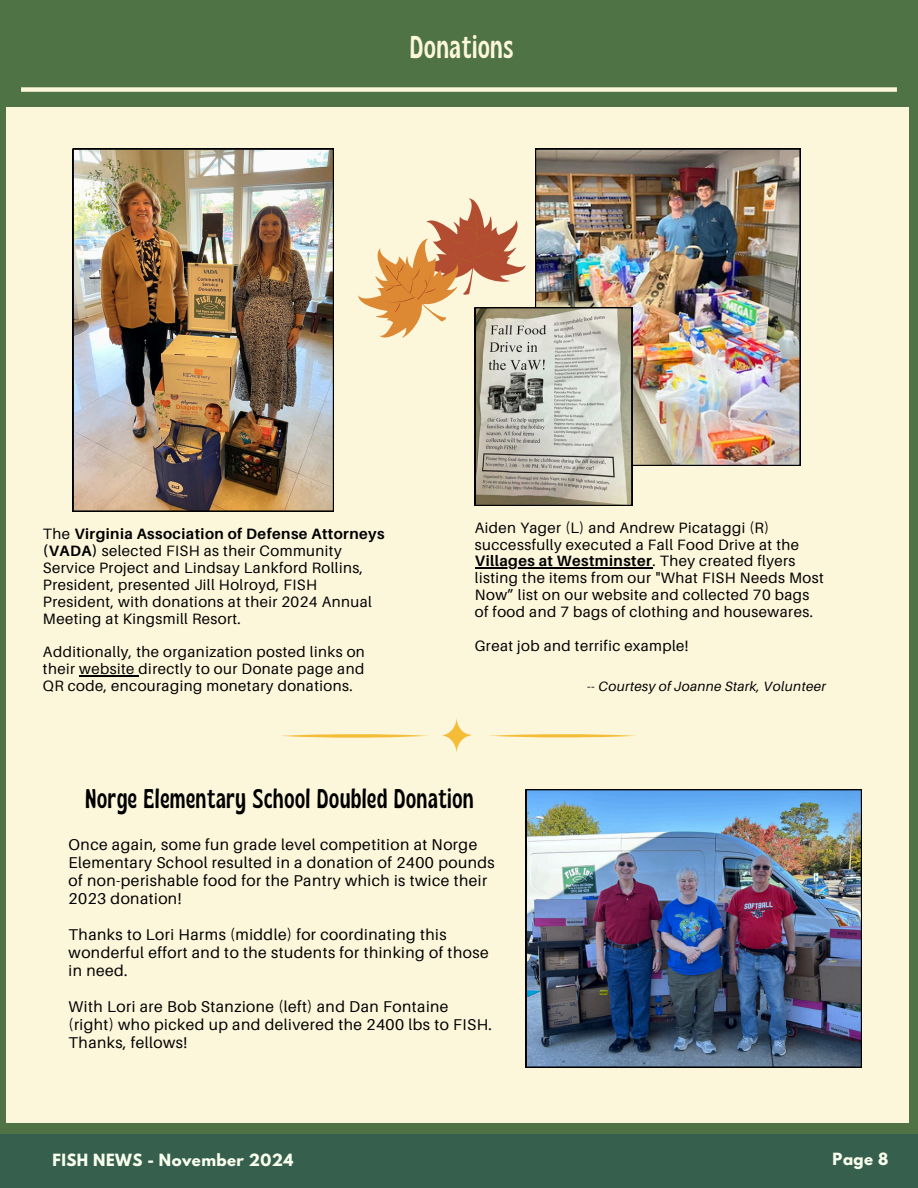
<style>
.page{position:relative;width:918px;height:1188px;background:#4f7344}
.page>*{position:absolute;margin:0;border:0;box-sizing:border-box;transform-origin:0 0}
.t1{font:condensed 31.5px "Gliker";letter-spacing:.03em;color:#fcf6db}
.t2{font:condensed 27px "Gliker";letter-spacing:.03em;color:#000}
.t3{font:15.6px/18px "Aileron";letter-spacing:.03em;color:#000}
.t4{font:15px/16.8px "Aileron";letter-spacing:.03em;color:#000}
.t5{font:700 15px "League Spartan";letter-spacing:.03em;color:#f9ffed}
.t6{font:italic 13.5px "Aileron";letter-spacing:.03em;color:#000}
.s1{font-weight:700}
</style>
<div class="page">
<div style="left:0;top:1134px;width:918px;height:54px;background:#375f4e"></div>
<div style="left:6px;top:107px;width:903px;height:1016px;background:#fcf6db"></div>
<img style="left:526px;top:789px;width:336px;height:278px">
<img style="left:73px;top:149px;width:261px;height:363px">
<hr style="left:79px;top:675px;width:60px;height:1px;background:#000">
<div style="left:21px;top:87px;width:876px;height:5px;background:#fcf6db"></div>
<img style="left:535px;top:149px;width:266px;height:317px">
<svg style="left:489px;top:734px;width:147px;height:3px"></svg>
<svg style="left:282px;top:734px;width:146px;height:4px"></svg>
<svg style="left:442px;top:718px;width:30px;height:35px"></svg>
<img style="left:358px;top:198px;width:274px;height:308px">
<hr style="left:475px;top:568px;width:177px;height:1px;background:#000">
<p class="t1" style="left:410px;top:27px;width:105px">Donations</p>
<h4 class="t4" style="left:43px;top:525px;width:343px">The <span class="s1">Virginia Association of Defense Attorneys (VADA)</span> selected FISH as their Community Service Project and Lindsay Lankford Rollins, President, presented Jill Holroyd, FISH President, with donations at their 2024 Annual Meeting at Kingsmill Resort.</h4>
<h4 class="t4" style="left:43px;top:643px;width:323px;text-align:justify">Additionally, the organization posted links on their website directly to our Donate page and QR code, encouraging monetary donations.</h4>
<h4 class="t4" style="left:475px;top:519px;width:326px">Aiden Yager (L) and Andrew Picataggi (R) successfully executed a Fall Food Drive at the</h4>
<h4 class="t4" style="left:475px;top:553px;width:350px"><span class="s1">Villages at Westminster</span>. They created flyers listing the items from our "What FISH Needs Most Now” list on our website and collected 70 bags of food and 7 bags of clothing and housewares.</h4>
<h4 class="t4" style="left:475px;top:637px;width:215px">Great job and terrific example!</h4>
<h4 class="t6" style="left:587px;top:678px;width:240px">-- Courtesy of Joanne Stark, Volunteer</h4>
<p class="t2" style="left:86px;top:782px;width:389px">Norge Elementary School Doubled Donation</p>
<h4 class="t3" style="left:69px;top:836px;width:428px">Once again, some fun grade level competition at Norge Elementary School resulted in a donation of 2400 pounds of non-perishable food for the Pantry which is twice their 2023 donation!</h4>
<h4 class="t3" style="left:69px;top:926px;width:421px">Thanks to Lori Harms (middle) for coordinating this wonderful effort and to the students for thinking of those in need.</h4>
<p class="t3" style="left:69px;top:998px;width:425px">With Lori are Bob Stanzione (left) and Dan Fontaine (right) who picked up and delivered the 2400 lbs to FISH.<br>Thanks, fellows!</p>
<p class="t5" style="left:53px;top:1152px;width:243px">FISH NEWS - November 2024</p>
<h2 class="t5" style="left:833px;top:1151px;width:57px">Page 8</h2>
</div>
